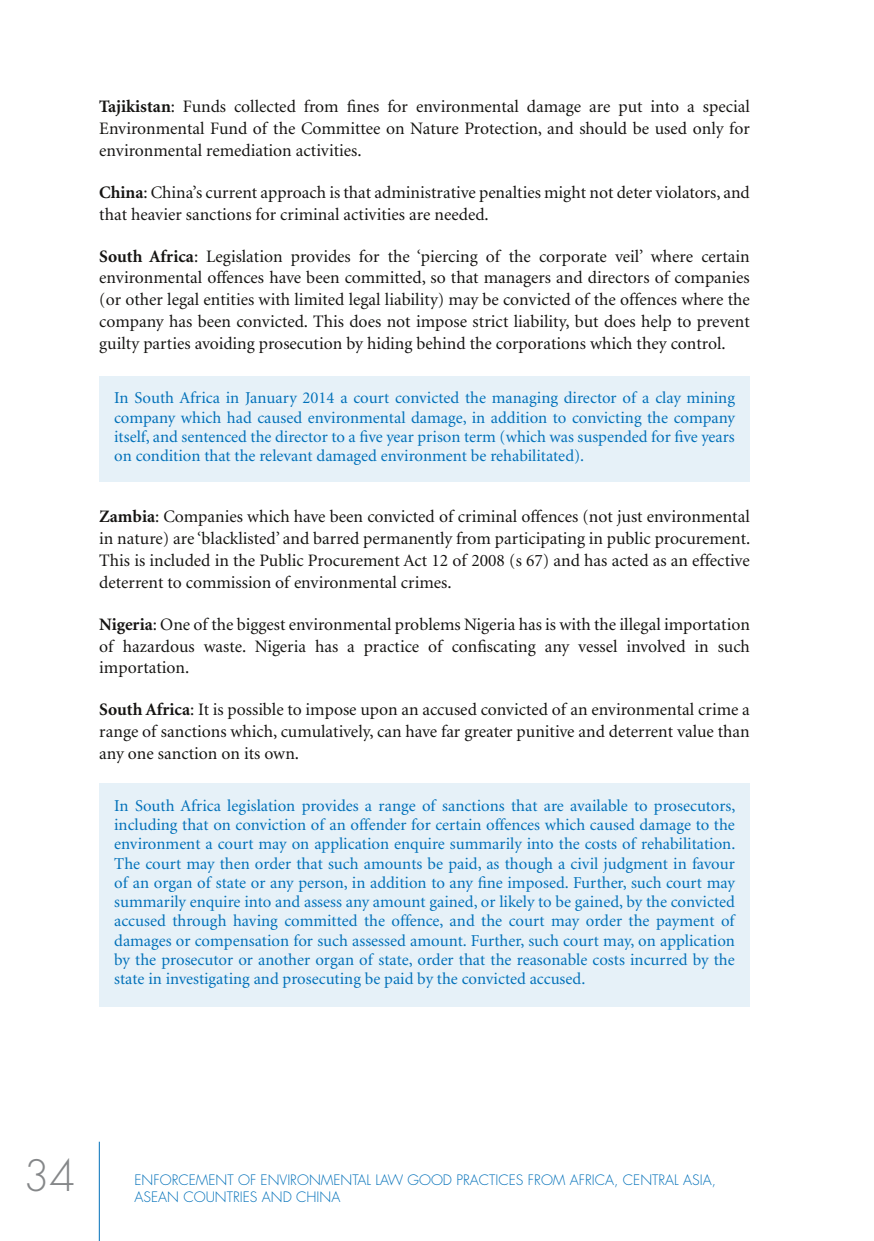
<style>
.page{position:relative;width:874px;height:1241px;background:#fff}
.page>*{position:absolute;margin:0;border:0;box-sizing:border-box;transform-origin:0 0}
.t1{font:300 42px "Futura";color:#858789}
.t2{font:17.5px/21.9px "Minion";color:#151412;text-align:justify}
.t3{font:16.62px/19.2px "Minion";color:#0070b9;text-align:justify}
.t4{font:300 14px "Futura";color:#0070b9}
.s1{font-weight:700}
</style>
<div class="page">
<hr style="left:99px;top:1141px;width:1px;height:99px;background:#0070b9">
<div style="left:99px;top:783px;width:650px;height:223px;background:#e6f1f8"></div>
<div style="left:99px;top:376px;width:650px;height:105px;background:#e6f1f8"></div>
<p class="t2" style="left:99px;top:96px;width:651px"><span class="s1">Tajikistan</span>: Funds collected from fines for environmental damage are put into a special Environmental Fund of the Committee on Nature Protection, and should be used only for environmental remediation activities.</p>
<p class="t2" style="left:99px;top:182px;width:651px"><span class="s1">China</span>: China’s current approach is that administrative penalties might not deter violators, and that heavier sanctions for criminal activities are needed.</p>
<p class="t2" style="left:99px;top:246px;width:651px"><span class="s1">South Africa</span>: Legislation provides for the ‘piercing of the corporate veil’ where certain environmental offences have been committed, so that managers and directors of companies (or other legal entities with limited legal liability) may be convicted of the offences where the company has been convicted. This does not impose strict liability, but does help to prevent guilty parties avoiding prosecution by hiding behind the corporations which they control.</p>
<p class="t3" style="left:114px;top:389px;width:622px">In South Africa in January 2014 a court convicted the managing director of a clay mining company which had caused environmental damage, in addition to convicting the company itself, and sentenced the director to a five year prison term (which was suspended for five years on condition that the relevant damaged environment be rehabilitated).</p>
<p class="t2" style="left:99px;top:506px;width:652px"><span class="s1">Zambia</span>: Companies which have been convicted of criminal offences (not just environmental in nature) are ‘blacklisted’ and barred permanently from participating in public procurement.<br>This is included in the Public Procurement Act 12 of 2008 (s 67) and has acted as an effective deterrent to commission of environmental crimes.</p>
<p class="t2" style="left:99px;top:613px;width:651px"><span class="s1">Nigeria</span>: One of the biggest environmental problems Nigeria has is with the illegal importation of hazardous waste. Nigeria has a practice of confiscating any vessel involved in such importation.</p>
<p class="t2" style="left:99px;top:699px;width:651px"><span class="s1">South Africa</span>: It is possible to impose upon an accused convicted of an environmental crime a range of sanctions which, cumulatively, can have far greater punitive and deterrent value than any one sanction on its own.</p>
<p class="t3" style="left:114px;top:796px;width:622px">In South Africa legislation provides a range of sanctions that are available to prosecutors, including that on conviction of an offender for certain offences which caused damage to the environment a court may on application enquire summarily into the costs of rehabilitation.<br>The court may then order that such amounts be paid, as though a civil judgment in favour of an organ of state or any person, in addition to any fine imposed. Further, such court may summarily enquire into and assess any amount gained, or likely to be gained, by the convicted accused through having committed the offence, and the court may order the payment of damages or compensation for such assessed amount. Further, such court may, on application by the prosecutor or another organ of state, order that the reasonable costs incurred by the state in investigating and prosecuting be paid by the convicted accused.</p>
<h1 class="t1" style="left:24px;top:1148px;width:54px">34</h1>
<p class="t4" style="left:134px;top:1170px;width:582px">ENFORCEMENT OF ENVIRONMENTAL LAW GOOD PRACTICES FROM AFRICA, CE NTRAL ASIA,</p>
<p class="t4" style="left:134px;top:1187px;width:207px">ASEAN COUNTRIES AND CHINA</p>
</div>
